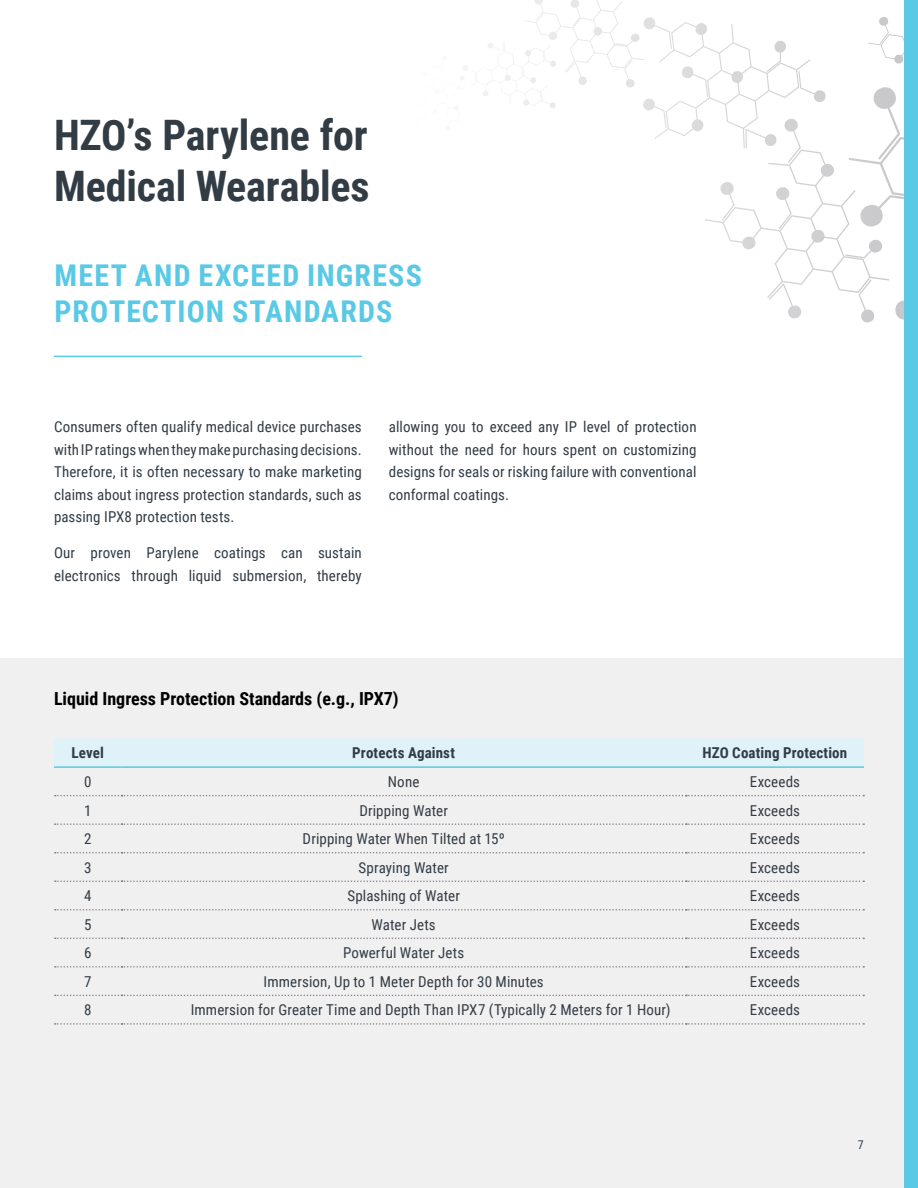
<style>
.page{position:relative;width:918px;height:1188px;background:#fff}
.page>*{position:absolute;margin:0;border:0;box-sizing:border-box;transform-origin:0 0}
.t1{font:700 42px/50.4px "Roboto Condensed";letter-spacing:-.005em;color:#323c45}
.t2{font:700 30px/36px "Roboto Condensed";letter-spacing:.04em;color:#59c9e6}
.t3{font:700 18px "Roboto Condensed";color:#000}
.t4{font:15px/22.5px "Roboto Condensed";letter-spacing:.01em;color:#323c45;text-align:justify}
.t5{font:700 15px "Roboto Condensed";letter-spacing:.01em;color:#323c45}
.t6{font:12px "Roboto Condensed";color:#323c45}
</style>
<div class="page">
<svg style="left:678px;top:17px;width:226px;height:303px"></svg>
<hr style="left:54px;top:356px;width:308px;height:1px;background:#59c9e6">
<div style="left:0;top:658px;width:918px;height:530px;background:#f1f0f1"></div>
<div style="left:54px;top:739px;width:810px;height:27px;background:#def2f8"></div>
<hr style="left:54px;top:766px;width:68px;height:2px;background:#59c9e6">
<hr style="left:122px;top:766px;width:564px;height:2px;background:#59c9e6">
<hr style="left:686px;top:766px;width:178px;height:2px;background:#59c9e6">
<svg style="left:55px;top:795px;width:809px;height:1px"></svg>
<svg style="left:55px;top:823px;width:809px;height:2px"></svg>
<svg style="left:55px;top:852px;width:809px;height:1px"></svg>
<svg style="left:55px;top:880px;width:809px;height:2px"></svg>
<svg style="left:55px;top:909px;width:809px;height:2px"></svg>
<svg style="left:55px;top:938px;width:809px;height:1px"></svg>
<svg style="left:55px;top:966px;width:809px;height:2px"></svg>
<svg style="left:55px;top:995px;width:809px;height:1px"></svg>
<svg style="left:55px;top:1023px;width:809px;height:2px"></svg>
<div style="left:904px;top:0;width:14px;height:1188px;background:#59c9e6"></div>
<h1 class="t1" style="left:54px;top:109px;width:317px">HZO’s Parylene for<br>Medical Wearables</h1>
<h2 class="t2" style="left:55px;top:256px;width:369px">MEET AND EXCEED INGRESS<br>PROTECTION STANDARDS</h2>
<p class="t4" style="left:54px;top:415px;width:309px">Consumers often qualify medical device purchases with IP ratings when they make purchasing decisions.<br>Therefore, it is often necessary to make marketing claims about ingress protection standards, such as passing IPX8 protection tests.</p>
<p class="t4" style="left:54px;top:541px;width:309px">Our proven Parylene coatings can sustain electronics through liquid submersion, thereby</p>
<p class="t4" style="left:389px;top:415px;width:309px">allowing you to exceed any IP level of protection without the need for hours spent on customizing designs for seals or risking failure with conventional conformal coatings.</p>
<p class="t3" style="left:54px;top:686px;width:346px">Liquid Ingress Protection Standards (e.g., IPX7)</p>
<p class="t5" style="left:72px;top:743px;width:34px">Level</p>
<p class="t5" style="left:352px;top:743px;width:104px">Protects Against</p>
<p class="t5" style="left:703px;top:743px;width:146px">HZO Coating Protection</p>
<p class="t4" style="left:84px;top:770px;width:9px">0</p>
<p class="t4" style="left:388px;top:770px;width:33px">None</p>
<p class="t4" style="left:750px;top:770px;width:52px">Exceeds</p>
<p class="t4" style="left:84px;top:798px;width:9px">1</p>
<p class="t4" style="left:359px;top:798px;width:90px">Dripping Water</p>
<p class="t4" style="left:750px;top:798px;width:52px">Exceeds</p>
<p class="t4" style="left:84px;top:827px;width:9px">2</p>
<p class="t4" style="left:303px;top:827px;width:204px">Dripping Water When Tilted at 15º</p>
<p class="t4" style="left:750px;top:827px;width:52px">Exceeds</p>
<p class="t4" style="left:84px;top:855px;width:9px">3</p>
<p class="t4" style="left:358px;top:855px;width:92px">Spraying Water</p>
<p class="t4" style="left:750px;top:855px;width:52px">Exceeds</p>
<p class="t4" style="left:84px;top:884px;width:9px">4</p>
<p class="t4" style="left:347px;top:884px;width:114px">Splashing of Water</p>
<p class="t4" style="left:750px;top:884px;width:52px">Exceeds</p>
<p class="t4" style="left:84px;top:913px;width:9px">5</p>
<p class="t4" style="left:372px;top:913px;width:66px">Water Jets</p>
<p class="t4" style="left:750px;top:913px;width:52px">Exceeds</p>
<p class="t4" style="left:84px;top:941px;width:9px">6</p>
<p class="t4" style="left:343px;top:941px;width:123px">Powerful Water Jets</p>
<p class="t4" style="left:750px;top:941px;width:52px">Exceeds</p>
<p class="t4" style="left:84px;top:970px;width:9px">7</p>
<p class="t4" style="left:264px;top:970px;width:282px">Immersion, Up to 1 Meter Depth for 30 Minutes</p>
<p class="t4" style="left:750px;top:970px;width:52px">Exceeds</p>
<p class="t4" style="left:84px;top:998px;width:9px">8</p>
<p class="t4" style="left:191px;top:998px;width:482px">Immersion for Greater Time and Depth Than IPX7 (Typically 2 Meters for 1 Hour)</p>
<p class="t4" style="left:750px;top:998px;width:52px">Exceeds</p>
<p class="t6" style="left:858px;top:1136px;width:7px">7</p>
</div>
